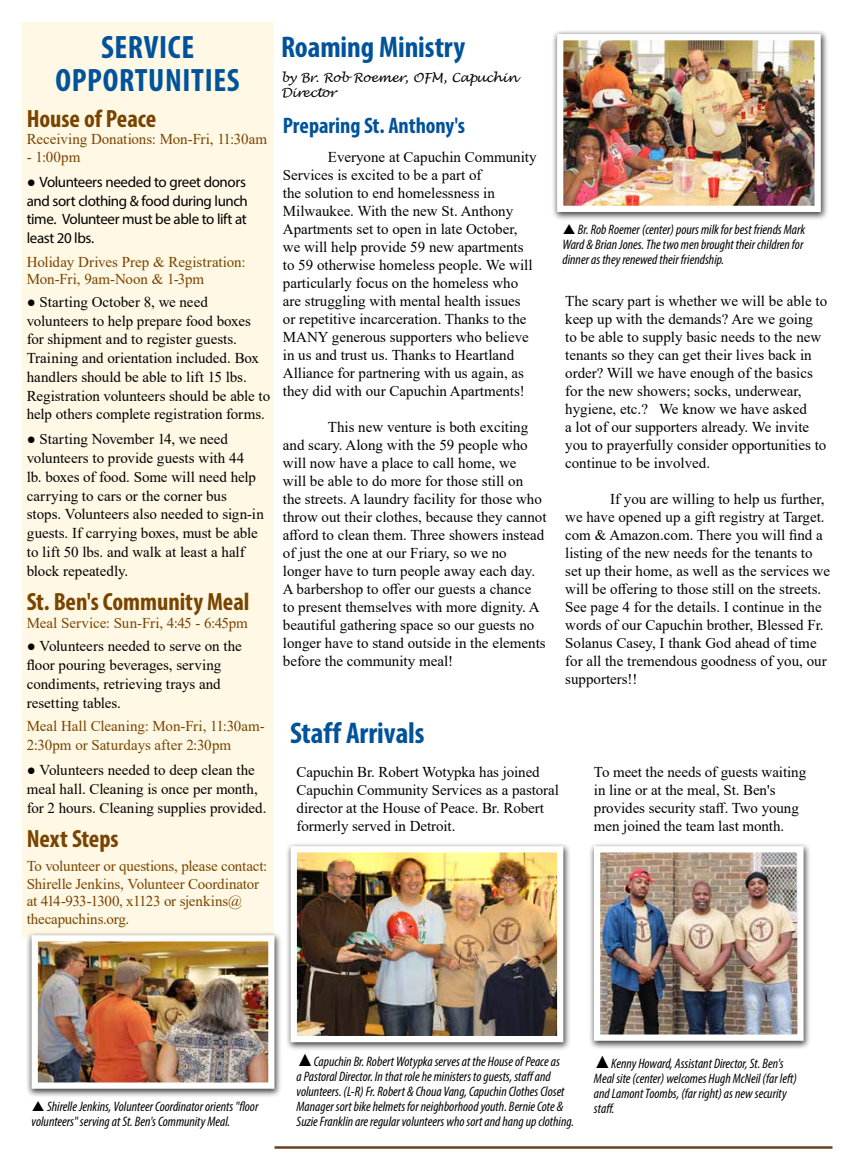
<style>
.page{position:relative;width:855px;height:1170px;background:#fff}
.page>*{position:absolute;margin:0;border:0;box-sizing:border-box;transform-origin:0 0}
.t1{font:700 condensed 32.5px/32.5px "Myriad Pro";letter-spacing:.02em;color:#00539b;text-align:center}
.Story_Head{font:700 condensed 30px "Myriad Pro";letter-spacing:-.005em;color:#00539b}
.Body_Copy{font:700 condensed 25px "Myriad Pro";color:#794400}
.Subhead{font:700 condensed 22.5px "Myriad Pro";color:#00539b}
.Body_Copy-2{font:15px/18px "Times New Roman";color:#000}
.Body_Copy-3{font:15px/17.5px "Times New Roman";letter-spacing:-.005em;color:#794400}
.Body_Copy-4{font:15px/18.8px "Myriad Pro";letter-spacing:-.025em;color:#000}
.t2{font:italic condensed 13.75px/15px "Myriad Pro";color:#000}
.Body_Copy-5{font:italic 12.5px/15px "Lucida Handwriting";letter-spacing:-.015em;color:#000}
.s1{font-family:"Times New Roman"}
.s2{font-family:"Times New Roman";font-style:normal;font-stretch:normal;font-size:17.5px}
</style>
<div class="page">
<div style="left:22px;top:22px;width:253px;height:916px;background:#fff8e5"></div>
<hr style="left:275px;top:1146px;width:557px;height:3px;background:#6b3f23">
<div style="left:285px;top:842px;width:286px;height:210px;background:#000;opacity:.75"></div>
<img style="left:298px;top:853px;width:258px;height:182px">
<div style="left:291px;top:846px;width:272px;height:196px;border:6px solid #fff"></div>
<div style="left:588px;top:842px;width:223px;height:208px;background:#000;opacity:.75"></div>
<img style="left:601px;top:853px;width:196px;height:181px">
<div style="left:594px;top:846px;width:210px;height:195px;border:6px solid #fff"></div>
<div style="left:551px;top:30px;width:278px;height:192px;background:#000;opacity:.75"></div>
<img style="left:564px;top:41px;width:250px;height:164px">
<div style="left:557px;top:34px;width:264px;height:178px;border:6px solid #fff"></div>
<div style="left:26px;top:931px;width:256px;height:167px;background:#000;opacity:.75"></div>
<img style="left:39px;top:942px;width:229px;height:140px">
<div style="left:32px;top:935px;width:243px;height:154px;border:6px solid #fff"></div>
<p class="t1" style="left:55px;top:31px;width:186px">SERVICE<br>OPPORTUNITIES</p>
<p class="Body_Copy" style="left:27px;top:103px;width:131px">House of Peace</p>
<p class="Body_Copy-3" style="left:27px;top:130px;width:242px">Receiving Donations: Mon-Fri, 11:30am</p>
<p class="Body_Copy-3" style="left:27px;top:148px;width:55px">- 1:00pm</p>
<p class="Body_Copy-4" style="left:27px;top:172px;width:223px"><span class="s1">●</span> Volunteers needed to greet donors and sort clothing &amp; food during lunch time. Volunteer must be able to lift at least 20 lbs.</p>
<p class="Body_Copy-3" style="left:27px;top:253px;width:220px">Holiday Drives Prep &amp; Registration:<br>Mon-Fri, 9am-Noon &amp; 1-3pm</p>
<p class="Body_Copy-2" style="left:27px;top:292px;width:245px;line-height:18.8px">● Starting October 8, we need volunteers to help prepare food boxes for shipment and to register guests.<br>Training and orientation included. Box handlers should be able to lift 15 lbs.<br>Registration volunteers should be able to help others complete registration forms.</p>
<p class="Body_Copy-2" style="left:27px;top:430px;width:239px;line-height:18.8px">● Starting November 14, we need volunteers to provide guests with 44<br>lb. boxes of food. Some will need help carrying to cars or the corner bus stops. Volunteers also needed to sign-in guests. If carrying boxes, must be able to lift 50 lbs. and walk at least a half block repeatedly.</p>
<p class="Body_Copy" style="left:27px;top:586px;width:224px">St. Ben's Community Meal</p>
<p class="Body_Copy-3" style="left:27px;top:613px;width:223px">Meal Service: Sun-Fri, 4:45 - 6:45pm</p>
<p class="Body_Copy-2" style="left:27px;top:637px;width:217px;line-height:18.8px">● Volunteers needed to serve on the floor pouring beverages, serving condiments, retrieving trays and resetting tables.</p>
<p class="Body_Copy-3" style="left:27px;top:717px;width:240px;line-height:18.8px">Meal Hall Cleaning: Mon-Fri, 11:30am-<br>2:30pm or Saturdays after 2:30pm</p>
<p class="Body_Copy-2" style="left:27px;top:760px;width:241px;line-height:18.8px">● Volunteers needed to deep clean the meal hall. Cleaning is once per month, for 2 hours. Cleaning supplies provided.</p>
<p class="Body_Copy" style="left:27px;top:823px;width:93px">Next Steps</p>
<p class="Body_Copy-3" style="left:27px;top:857px;width:242px">To volunteer or questions, please contact:<br>Shirelle Jenkins, Volunteer Coordinator at 414-933-1300, x1123 or sjenkins@ thecapuchins.org.</p>
<p class="Story_Head" style="left:281px;top:28px;width:186px">Roaming Ministry</p>
<p class="Body_Copy-5" style="left:281px;top:71px;width:238px">by Br. Rob Roemer, OFM, Capuchin<br>Director</p>
<p class="Subhead" style="left:283px;top:111px;width:184px">Preparing St. Anthony's</p>
<p class="Body_Copy-2" style="left:283px;top:148px;width:255px;text-indent:45px">Everyone at Capuchin Community Services is excited to be a part of<br>the solution to end homelessness in Milwaukee. With the new St. Anthony Apartments set to open in late October, we will help provide 59 new apartments to 59 otherwise homeless people. We will particularly focus on the homeless who are struggling with mental health issues or repetitive incarceration. Thanks to the MANY generous supporters who believe in us and trust us. Thanks to Heartland Alliance for partnering with us again, as they did with our Capuchin Apartments!</p>
<p class="Body_Copy-2" style="left:283px;top:418px;width:265px;text-indent:45px">This new venture is both exciting and scary. Along with the 59 people who will now have a place to call home, we<br>will be able to do more for those still on<br>the streets. A laundry facility for those who throw out their clothes, because they cannot afford to clean them. Three showers instead of just the one at our Friary, so we no longer have to turn people away each day.<br>A barbershop to offer our guests a chance to present themselves with more dignity. A beautiful gathering space so our guests no longer have to stand outside in the elements before the community meal!</p>
<p class="Story_Head" style="left:290px;top:715px;width:136px">Staff Arrivals</p>
<p class="t2" style="left:562px;top:222px;width:244px;text-indent:15px">Br. Rob Roemer (center) pours milk for best friends Mark<br>Ward &amp; Brian Jones. The two men brought their children for dinner as they renewed their friendship.</p>
<p class="Body_Copy-2" style="left:565px;top:292px;width:264px">The scary part is whether we will be able to keep up with the demands? Are we going to be able to supply basic needs to the new tenants so they can get their lives back in order? Will we have enough of the basics for the new showers; socks, underwear, hygiene, etc.? We know we have asked<br>a lot of our supporters already. We invite you to prayerfully consider opportunities to continue to be involved.</p>
<p class="Body_Copy-2" style="left:565px;top:490px;width:266px;text-indent:45px">If you are willing to help us further, we have opened up a gift registry at Target. com &amp; Amazon.com. There you will find a listing of the new needs for the tenants to set up their home, as well as the services we will be offering to those still on the streets.<br>See page 4 for the details. I continue in the words of our Capuchin brother, Blessed Fr.<br>Solanus Casey, I thank God ahead of time for all the tremendous goodness of you, our supporters!!</p>
<p class="Body_Copy-2" style="left:297px;top:763px;width:264px">Capuchin Br. Robert Wotypka has joined Capuchin Community Services as a pastoral director at the House of Peace. Br. Robert formerly served in Detroit.</p>
<p class="Body_Copy-2" style="left:594px;top:763px;width:214px">To meet the needs of guests waiting in line or at the meal, St. Ben's provides security staff. Two young men joined the team last month.</p>
<p class="t2" style="left:32px;top:1098px;width:228px;text-indent:15px">Shirelle Jenkins, Volunteer Coordinator orients "floor volunteers" serving at St. Ben's Community Meal.</p>
<p class="t2" style="left:297px;top:1054px;width:279px"><span class="s2">▲</span>Capuchin Br. Robert Wotypka serves at the House of Peace as<br>a Pastoral Director. In that role he ministers to guests, staff and volunteers. (L-R) Fr. Robert &amp; Choua Vang, Capuchin Clothes Closet Manager sort bike helmets for neighborhood youth. Bernie Cote &amp; Suzie Franklin are regular volunteers who sort and hang up clothing.</p>
<p class="t2" style="left:594px;top:1056px;width:205px"><span class="s2">▲</span>Kenny Howard, Assistant Director, St. Ben's Meal site (center) welcomes Hugh McNeil (far left) and Lamont Toombs, (far right) as new security staff.</p>
</div>
